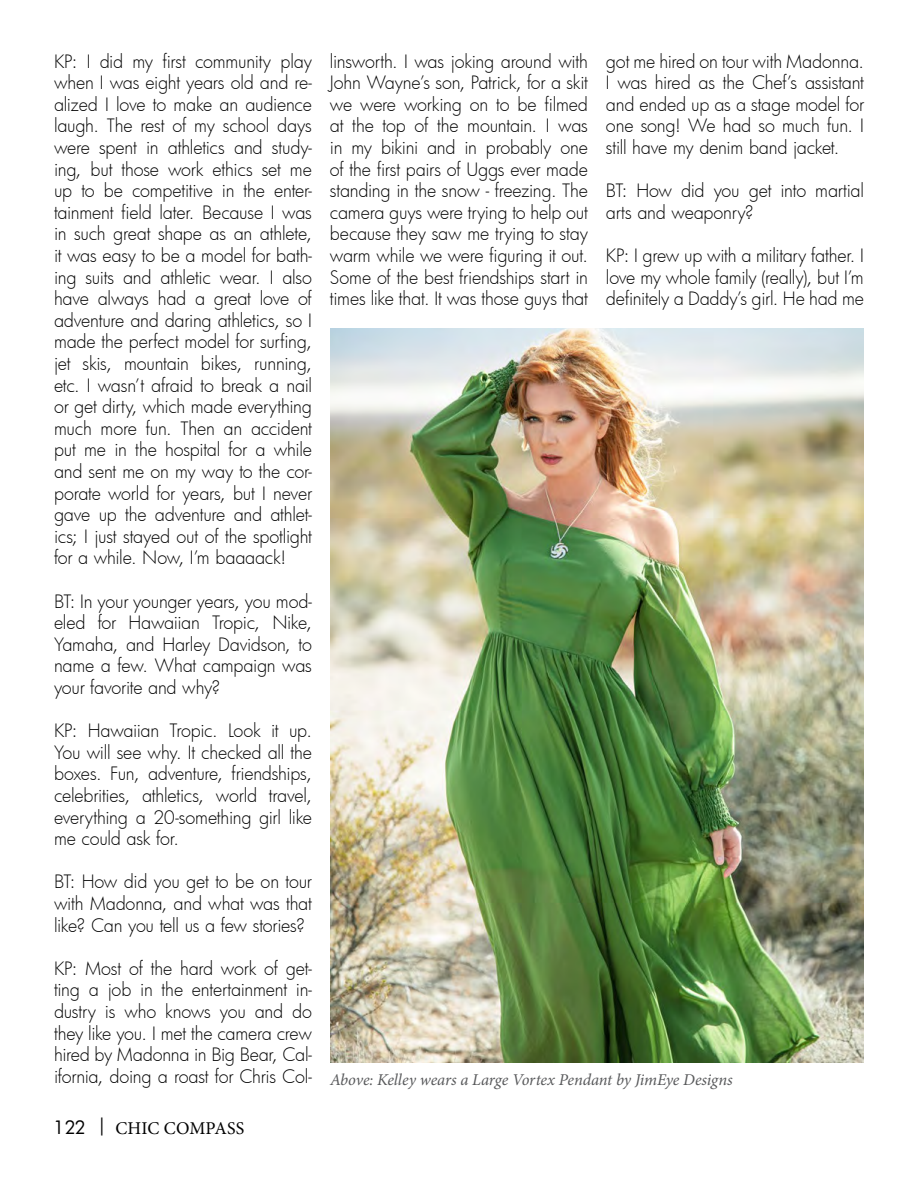
<style>
.page{position:relative;width:918px;height:1188px;background:#fff}
.page>*{position:absolute;margin:0;border:0;box-sizing:border-box;transform-origin:0 0}
.t1{font:300 18px/21.6px "Futura";letter-spacing:-.01em;color:#000;text-align:justify}
.t2{font:18px "Minion Pro";letter-spacing:.01em;color:#000}
.t3{font:italic 16.5px "Minion Pro";letter-spacing:-.005em;color:#58595b}
.s1{font-family:"Futura"}
</style>
<div class="page">
<img style="left:330px;top:328px;width:534px;height:735px">
<p class="t1" style="left:54px;top:50px;width:260px">KP: I did my first community play when I was eight years old and re&shy;alized I love to make an audience laugh. The rest of my school days were spent in athletics and study&shy;ing, but those work ethics set me up to be competitive in the enter&shy;tainment field later. Because I was in such great shape as an athlete, it was easy to be a model for bath&shy;ing suits and athletic wear. I also have always had a great love of adventure and daring athletics, so I made the perfect model for surfing, jet skis, mountain bikes, running, etc. I wasn’t afraid to break a nail or get dirty, which made everything much more fun. Then an accident put me in the hospital for a while and sent me on my way to the cor&shy;porate world for years, but I never gave up the adventure and athlet&shy;ics; I just stayed out of the spotlight for a while. Now, I’m baaaack!</p>
<p class="t1" style="left:54px;top:590px;width:260px">BT: In your younger years, you mod&shy;eled for Hawaiian Tropic, Nike, Yamaha, and Harley Davidson, to name a few. What campaign was your favorite and why?</p>
<p class="t1" style="left:54px;top:720px;width:260px">KP: Hawaiian Tropic. Look it up.<br>You will see why. It checked all the boxes. Fun, adventure, friendships, celebrities, athletics, world travel, everything a 20-something girl like me could ask for.</p>
<p class="t1" style="left:54px;top:871px;width:259px">BT: How did you get to be on tour with Madonna, and what was that like? Can you tell us a few stories?</p>
<p class="t1" style="left:54px;top:957px;width:259px">KP: Most of the hard work of get&shy;ting a job in the entertainment in&shy;dustry is who knows you and do they like you. I met the camera crew hired by Madonna in Big Bear, Cal&shy;ifornia, doing a roast for Chris Col-</p>
<p class="t2" style="left:53px;top:1116px;width:192px"><span class="s1">122 </span><sup>|</sup> CHIC COMPASS</p>
<p class="t1" style="left:330px;top:50px;width:260px">linsworth. I was joking around with John Wayne’s son, Patrick, for a skit we were working on to be filmed at the top of the mountain. I was in my bikini and in probably one of the first pairs of Uggs ever made standing in the snow - freezing. The camera guys were trying to help out because they saw me trying to stay warm while we were figuring it out.<br>Some of the best friendships start in times like that. It was those guys that</p>
<p class="t1" style="left:606px;top:50px;width:260px">got me hired on tour with Madonna.<br>I was hired as the Chef’s assistant and ended up as a stage model for one song! We had so much fun. I still have my denim band jacket.</p>
<p class="t1" style="left:606px;top:180px;width:260px">BT: How did you get into martial arts and weaponry?</p>
<p class="t1" style="left:606px;top:244px;width:260px">KP: I grew up with a military father. I love my whole family (really), but I’m definitely a Daddy’s girl. He had me</p>
<p class="t3" style="left:330px;top:1069px;width:404px">Above: Kelley wears a Large Vortex Pendant by JimEye Designs</p>
</div>
